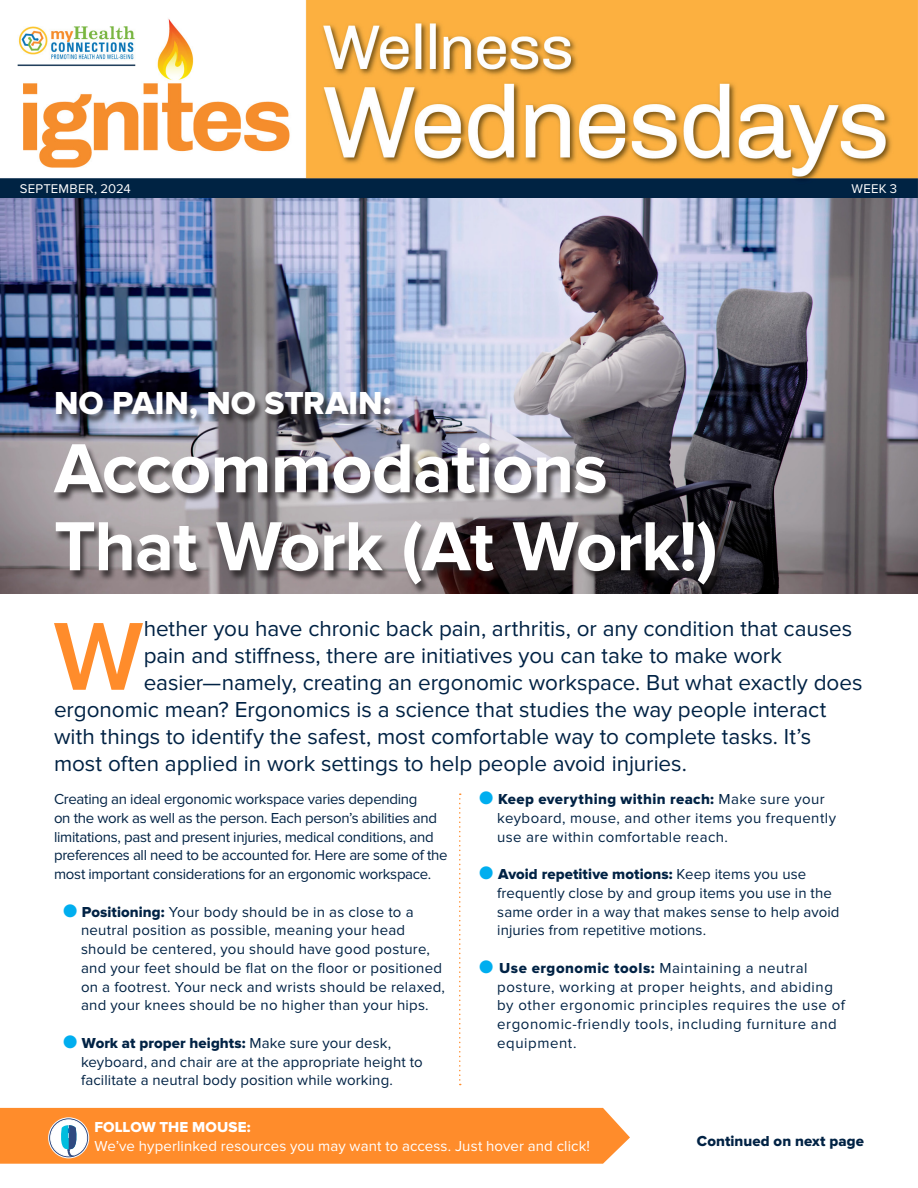
<style>
.page{position:relative;width:918px;height:1188px;background:#fff}
.page>*{position:absolute;margin:0;border:0;box-sizing:border-box;transform-origin:0 0}
.PARAGRAPH_INTRO{font:600 100.05px "Proxima Nova";color:#ff8c2b}
.HEADLINE{font:700 72px/78px "Proxima Nova";letter-spacing:-.015em;color:#fff}
.PRE-HEADLINE{font:33px "Proxima Nova Extrabld";color:#fff}
.PARAGRAPH_INTRO-2{font:22.5px "Proxima Nova";letter-spacing:-.005em;color:#024}
.t1{font:15px/18.8px "Proxima Nova";letter-spacing:.01em;color:#024}
.t2{font:15px/18.8px "Proxima Nova";letter-spacing:-.02em;color:#024}
.t3{font:15px/18.8px "Proxima Nova";letter-spacing:.035em;color:#024}
.t4{font:15px "Proxima Nova";letter-spacing:.005em;color:#fff}
.CONTINUED_SLUG{font:15px "Proxima Nova Extrabld";letter-spacing:.005em;color:#024}
.t5{font:15px "Proxima Nova Extrabld";letter-spacing:.005em;color:#fff}
.DATE_ISSUE_SLUG{font:13.2px "Proxima Nova";letter-spacing:.015em;color:#fff}
.s1{color:#00aeef}
.s2{font-family:"Proxima Nova Extrabld"}
</style>
<div class="page">
<img style="left:0;top:198px;width:918px;height:396px">
<img style="left:0;top:0;width:918px;height:198px">
<svg style="left:0;top:1108px;width:630px;height:56px;background:#fc9137"></svg>
<div style="left:54px;top:393px;width:670px;height:202px;background:#231f20;opacity:.75"></div>
<svg style="left:459px;top:794px;width:2px;height:291px"></svg>
<p class="DATE_ISSUE_SLUG" style="left:20px;top:181px;width:112px">SEPTEMBER, 2024</p>
<p class="DATE_ISSUE_SLUG" style="left:851px;top:181px;width:47px">WEEK 3</p>
<p class="PRE-HEADLINE" style="left:54px;top:384px;width:339px">NO PAIN, NO STRAIN:</p>
<p class="HEADLINE" style="left:54px;top:431px;width:665px">Accommodations<br>That Work (At Work!)</p>
<p class="PARAGRAPH_INTRO" style="left:53px;top:599px;width:92px">W</p>
<p class="PARAGRAPH_INTRO-2" style="left:144px;top:615px;width:710px">hether you have chronic back pain, arthritis, or any condition that causes</p>
<p class="PARAGRAPH_INTRO-2" style="left:144px;top:642px;width:640px">pain and stiffness, there are initiatives you can take to make work</p>
<p class="PARAGRAPH_INTRO-2" style="left:144px;top:669px;width:720px">easier—namely, creating an ergonomic workspace. But what exactly does</p>
<p class="PARAGRAPH_INTRO-2" style="left:54px;top:696px;width:774px">ergonomic mean? Ergonomics is a science that studies the way people interact</p>
<p class="PARAGRAPH_INTRO-2" style="left:54px;top:723px;width:759px">with things to identify the safest, most comfortable way to complete tasks. It’s</p>
<p class="PARAGRAPH_INTRO-2" style="left:54px;top:750px;width:634px">most often applied in work settings to help people avoid injuries.</p>
<p class="t2" style="left:54px;top:790px;width:395px">Creating an ideal ergonomic workspace varies depending<br>on the work as well as the person. Each person’s abilities and limitations, past and present injuries, medical conditions, and preferences all need to be accounted for. Here are some of the most important considerations for an ergonomic workspace.</p>
<p class="t1" style="left:81px;top:902px;width:366px;text-indent:-18px"><span class="s1">●</span> <span class="s2">Positioning:</span> Your body should be in as close to a neutral position as possible, meaning your head should be centered, you should have good posture, and your feet should be flat on the floor or positioned on a footrest. Your neck and wrists should be relaxed, and your knees should be no higher than your hips.</p>
<p class="t1" style="left:81px;top:1034px;width:343px;text-indent:-18px"><span class="s1">●</span> <span class="s2">Work at proper heights:</span> Make sure your desk, keyboard, and chair are at the appropriate height to facilitate a neutral body position while working.</p>
<p class="t1" style="left:497px;top:790px;width:340px;text-indent:-18px"><span class="s1">●</span> <span class="s2">Keep everything within reach:</span> Make sure your keyboard, mouse, and other items you frequently use are within comfortable reach.</p>
<p class="t1" style="left:497px;top:865px;width:344px;text-indent:-18px"><span class="s1">●</span> <span class="s2">Avoid repetitive motions:</span> Keep items you use frequently close by and group items you use in the same order in a way that makes sense to help avoid injuries from repetitive motions.</p>
<p class="t3" style="left:497px;top:959px;width:349px;text-indent:-18px"><span class="s1">●</span> <span class="s2">Use ergonomic tools:</span> Maintaining a neutral posture, working at proper heights, and abiding by other ergonomic principles requires the use of ergonomic-friendly tools, including furniture and equipment.</p>
<p class="t5" style="left:94px;top:1119px;width:158px">FOLLOW THE MOUSE:</p>
<p class="t4" style="left:94px;top:1137px;width:497px">We’ve hyperlinked resources you may want to access. Just hover and click!</p>
<p class="CONTINUED_SLUG" style="left:697px;top:1133px;width:169px">Continued on next page</p>
</div>
